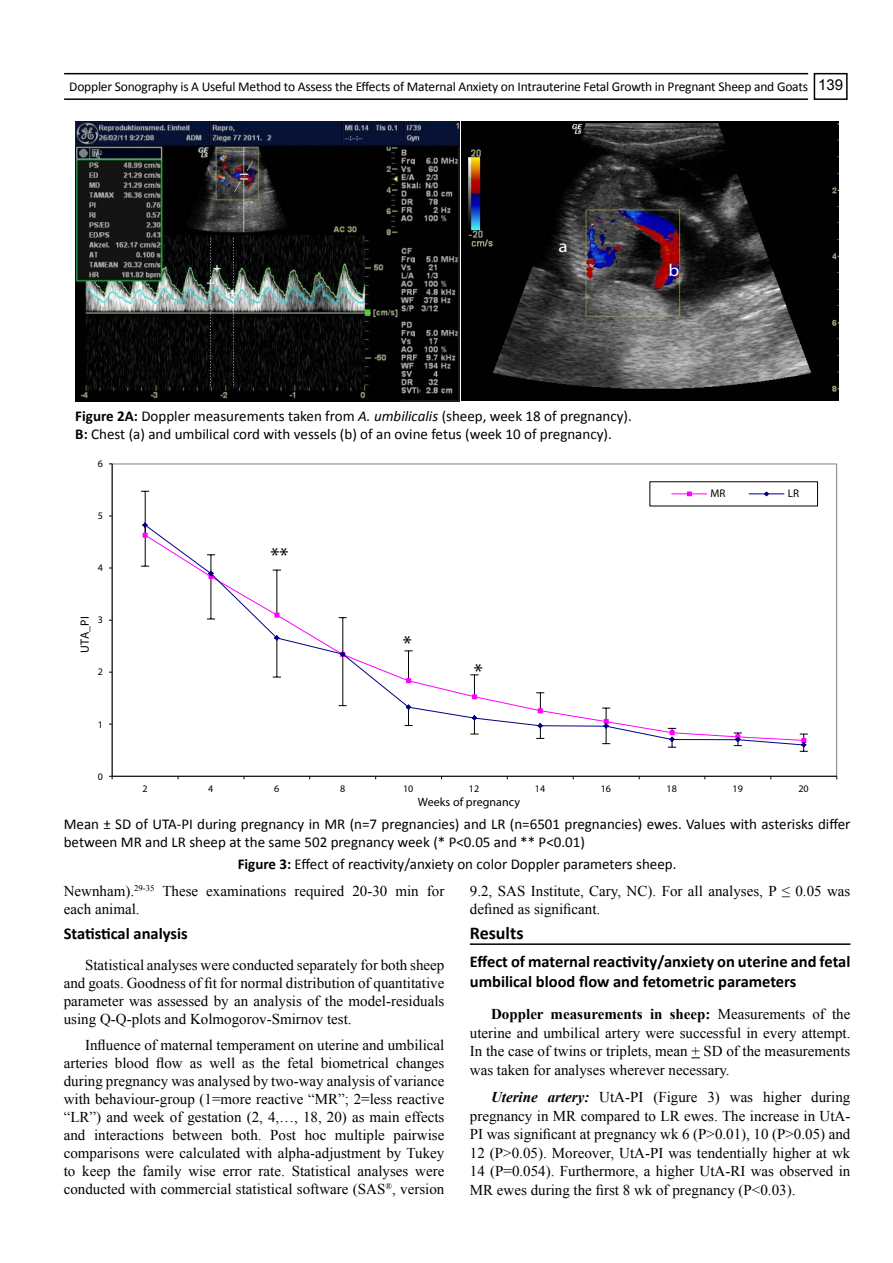
<style>
.page{position:relative;width:893px;height:1263px;background:#fff}
.page>*{position:absolute;margin:0;border:0;box-sizing:border-box;transform-origin:0 0}
.t1{font:21.9px "Arial";color:#000}
.SH{font:700 18px "Calibri";color:#000}
.t2{font:700 17.25px "Arial";color:#fff;scale:1.11 1}
.SSH{font:700 16.5px/19.8px "Calibri";color:#000}
.Body_Text{font:15px/18px "Times New Roman";color:#000;text-align:justify}
.t3{font:15px/18px "Calibri";color:#000}
.t4{font:13.5px "Calibri";letter-spacing:-.015em;color:#000}
.t5{font:700 12px "Arial";letter-spacing:.005em;color:#000}
.t6{font:11.1px "Arial";color:#000}
.t7{font:10.05px "Arial";letter-spacing:.01em;color:#000}
.s1{font-family:"Arial";font-size:15px}
.s2{font-weight:700}
.s3{font-style:italic}
.s4{font-weight:700;font-style:italic}
</style>
<div class="page">
<hr style="left:64px;top:98px;width:744px;height:2px;background:#000101">
<hr style="left:64px;top:73px;width:744px;height:1px;background:#000101">
<svg style="left:813px;top:72px;width:35px;height:28px"></svg>
<hr style="left:470px;top:943px;width:380px;height:2px;background:#000">
<img style="left:462px;top:121px;width:377px;height:280px">
<img style="left:75px;top:122px;width:385px;height:279px">
<hr style="left:112px;top:464px;width:1px;height:312px;background:#000">
<hr style="left:112px;top:776px;width:725px;height:1px;background:#000">
<hr style="left:145px;top:491px;width:1px;height:44px;background:#000">
<svg style="left:144px;top:526px;width:661px;height:220px"></svg>
<svg style="left:142px;top:521px;width:6px;height:17px"></svg>
<svg style="left:207px;top:554px;width:8px;height:25px"></svg>
<svg style="left:274px;top:634px;width:6px;height:7px"></svg>
<svg style="left:339px;top:650px;width:7px;height:7px"></svg>
<svg style="left:405px;top:703px;width:8px;height:23px"></svg>
<svg style="left:470px;top:714px;width:9px;height:21px"></svg>
<svg style="left:536px;top:722px;width:8px;height:17px"></svg>
<svg style="left:602px;top:708px;width:8px;height:36px"></svg>
<svg style="left:668px;top:728px;width:8px;height:20px"></svg>
<svg style="left:734px;top:732px;width:8px;height:14px"></svg>
<svg style="left:800px;top:734px;width:8px;height:18px"></svg>
<hr style="left:672px;top:493px;width:35px;height:1px;background:#f0f">
<svg style="left:687px;top:491px;width:5px;height:5px"></svg>
<hr style="left:749px;top:493px;width:35px;height:1px;background:#000080">
<svg style="left:763px;top:491px;width:7px;height:6px"></svg>
<p class="t4" style="left:69px;top:78px;width:775px">Doppler Sonography is A Useful Method to Assess the Effects of Maternal Anxiety on Intrauterine Fetal Growth in Pregnant Sheep and Goats <span class="s1">139</span></p>
<p class="t2" style="left:559px;top:235px;width:10px">a</p>
<p class="t2" style="left:668px;top:260px;width:11px">b</p>
<p class="t3" style="left:75px;top:407px;width:558px"><span class="s2">Figure 2A:</span> Doppler measurements taken from <span class="s3">A. umbilicalis</span> (sheep, week 18 of pregnancy).</p>
<p class="t3" style="left:75px;top:425px;width:538px"><span class="s2">B:</span> Chest (a) and umbilical cord with vessels (b) of an ovine fetus (week 10 of pregnancy).</p>
<p class="t7" style="left:98px;top:458px;width:7px">6</p>
<p class="t7" style="left:98px;top:510px;width:7px">5</p>
<p class="t7" style="left:98px;top:562px;width:7px">4</p>
<p class="t7" style="left:98px;top:614px;width:7px">3</p>
<p class="t5" style="left:77px;top:652px;width:38px;rotate:-90deg">UTA_PI</p>
<p class="t7" style="left:98px;top:666px;width:7px">2</p>
<p class="t7" style="left:98px;top:718px;width:7px">1</p>
<p class="t7" style="left:98px;top:770px;width:7px">0</p>
<p class="t1" style="left:271px;top:542px;width:20px">**</p>
<p class="t1" style="left:403px;top:630px;width:11px">*</p>
<p class="t1" style="left:474px;top:658px;width:11px">*</p>
<p class="t6" style="left:711px;top:487px;width:16px">MR</p>
<p class="t6" style="left:788px;top:487px;width:13px">LR</p>
<p class="t7" style="left:142px;top:782px;width:7px">2</p>
<p class="t7" style="left:208px;top:782px;width:7px">4</p>
<p class="t7" style="left:274px;top:782px;width:7px">6</p>
<p class="t7" style="left:340px;top:782px;width:7px">8</p>
<p class="t7" style="left:403px;top:782px;width:12px">10</p>
<p class="t7" style="left:469px;top:782px;width:12px">12</p>
<p class="t7" style="left:535px;top:782px;width:12px">14</p>
<p class="t7" style="left:601px;top:782px;width:12px">16</p>
<p class="t7" style="left:667px;top:782px;width:12px">18</p>
<p class="t7" style="left:732px;top:782px;width:12px">19</p>
<p class="t7" style="left:798px;top:782px;width:12px">20</p>
<p class="t5" style="left:418px;top:794px;width:104px">Weeks of pregnancy</p>
<p class="t3" style="left:64px;top:815px;width:788px">Mean ± SD of UTA-PI during pregnancy in MR (n=7 pregnancies) and LR (n=6501 pregnancies) ewes. Values with asterisks differ between MR and LR sheep at the same 502 pregnancy week (* P&lt;0.05 and ** P&lt;0.01)</p>
<p class="t3" style="left:238px;top:855px;width:440px"><span class="s2">Figure 3:</span> Effect of reactivity/anxiety on color Doppler parameters sheep.</p>
<p class="Body_Text" style="left:64px;top:882px;width:382px">Newnham).<sup>29-35</sup> These examinations required 20-30 min for each animal.</p>
<p class="SSH" style="left:64px;top:923px;width:125px">Statistical analysis</p>
<p class="Body_Text" style="left:64px;top:955px;width:382px;text-indent:21px">Statistical analyses were conducted separately for both sheep and goats. Goodness of fit for normal distribution of quantitative parameter was assessed by an analysis of the model-residuals using Q-Q-plots and Kolmogorov-Smirnov test.</p>
<p class="Body_Text" style="left:64px;top:1036px;width:382px;text-indent:21px">Influence of maternal temperament on uterine and umbilical arteries blood flow as well as the fetal biometrical changes during pregnancy was analysed by two-way analysis of variance with behaviour-group (1=more reactive “MR”; 2=less reactive “LR”) and week of gestation (2, 4,…, 18, 20) as main effects and interactions between both. Post hoc multiple pairwise comparisons were calculated with alpha-adjustment by Tukey to keep the family wise error rate. Statistical analyses were conducted with commercial statistical software (SAS<sup>®</sup>, version</p>
<p class="Body_Text" style="left:470px;top:882px;width:382px">9.2, SAS Institute, Cary, NC). For all analyses, P ≤ 0.05 was defined as significant.</p>
<p class="SH" style="left:470px;top:921px;width:55px">Results</p>
<p class="SSH" style="left:470px;top:952px;width:382px">Effect of maternal reactivity/anxiety on uterine and fetal umbilical blood flow and fetometric parameters</p>
<p class="Body_Text" style="left:470px;top:1004px;width:382px;line-height:18.6px;text-indent:21px"><span class="s2">Doppler measurements in sheep:</span> Measurements of the uterine and umbilical artery were successful in every attempt.<br>In the case of twins or triplets, mean + SD of the measurements was taken for analyses wherever necessary.</p>
<p class="Body_Text" style="left:470px;top:1087px;width:382px;line-height:18.6px;text-indent:21px"><span class="s4">Uterine artery:</span> UtA-PI (Figure 3) was higher during pregnancy in MR compared to LR ewes. The increase in UtA-PI was significant at pregnancy wk 6 (P&gt;0.01), 10 (P&gt;0.05) and 12 (P&gt;0.05). Moreover, UtA-PI was tendentially higher at wk 14 (P=0.054). Furthermore, a higher UtA-RI was observed in MR ewes during the first 8 wk of pregnancy (P&lt;0.03).</p>
</div>
